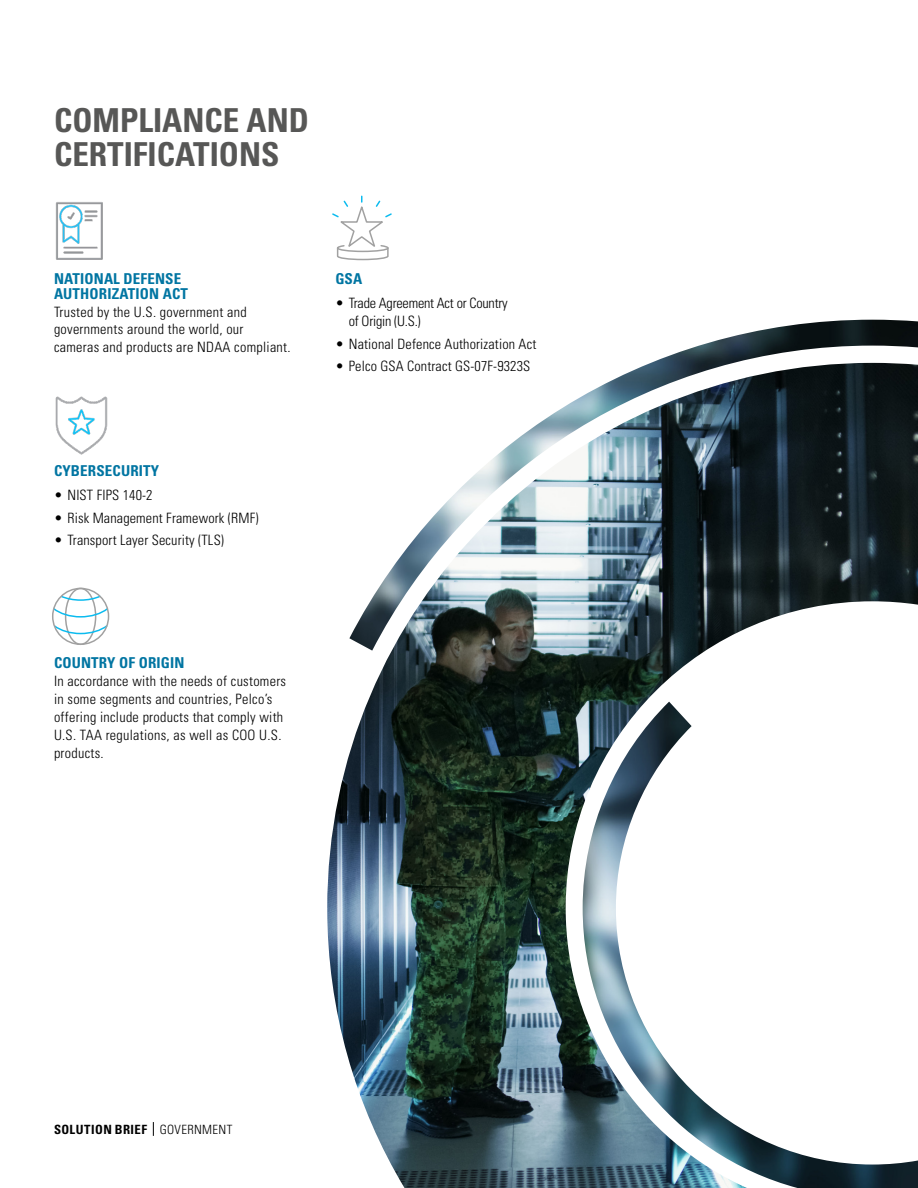
<style>
.page{position:relative;width:918px;height:1188px;background:#fff}
.page>*{position:absolute;margin:0;border:0;box-sizing:border-box;transform-origin:0 0}
.t1{font:700 condensed 33px/34.5px "Univers LT Std";color:#575756}
.t2{font:700 condensed 15px/15px "Univers LT Std";letter-spacing:.01em;color:#0075a2}
.t3{font:300 condensed 14.25px/18px "Univers LT Std";letter-spacing:.02em;color:#000}
.t4{font:300 condensed 14.25px/18px "Univers LT Std";letter-spacing:-.015em;color:#000}
.t5{font:700 condensed 12.75px "Univers LT Std";letter-spacing:.03em;color:#000}
.s1{font-weight:300}
</style>
<div class="page">
<img style="left:327px;top:651px;width:378px;height:537px">
<img style="left:349px;top:320px;width:569px;height:331px">
<img style="left:583px;top:702px;width:335px;height:486px">
<svg style="left:153px;top:1122px;width:1px;height:14px"></svg>
<img style="left:55px;top:202px;width:48px;height:58px">
<img style="left:55px;top:396px;width:53px;height:59px">
<div style="left:65px;top:588px;width:31px;height:57px;border:2px solid #a1a1a1;border-radius:50%"></div>
<svg style="left:52px;top:594px;width:57px;height:24px"></svg>
<svg style="left:53px;top:624px;width:56px;height:11px"></svg>
<div style="left:52px;top:588px;width:57px;height:57px;border:2px solid #a1a1a1;border-radius:50%"></div>
<svg style="left:332px;top:196px;width:60px;height:65px"></svg>
<h1 class="t1" style="left:54px;top:103px;width:256px">COMPLIANCE AND<br>CERTIFICATIONS</h1>
<p class="t2" style="left:54px;top:271px;width:136px">NATIONAL DEFENSE<br>AUTHORIZATION ACT</p>
<p class="t3" style="left:54px;top:302px;width:238px">Trusted by the U.S. government and governments around the world, our cameras and products are NDAA compliant.</p>
<p class="t2" style="left:54px;top:463px;width:107px">CYBERSECURITY</p>
<p class="t3" style="left:54px;top:486px;width:100px">• NIST FIPS 140-2</p>
<p class="t3" style="left:54px;top:509px;width:206px">• Risk Management Framework (RMF)</p>
<p class="t3" style="left:54px;top:531px;width:172px">• Transport Layer Security (TLS)</p>
<p class="t2" style="left:335px;top:271px;width:28px">GSA</p>
<p class="t4" style="left:349px;top:294px;width:160px;text-indent:-13px">• Trade Agreement Act or Country of Origin (U.S.)</p>
<p class="t3" style="left:335px;top:335px;width:202px">• National Defence Authorization Act</p>
<p class="t3" style="left:335px;top:357px;width:197px">• Pelco GSA Contract GS-07F-9323S</p>
<p class="t2" style="left:54px;top:655px;width:132px">COUNTRY OF ORIGIN</p>
<p class="t3" style="left:54px;top:672px;width:234px">In accordance with the needs of customers in some segments and countries, Pelco’s offering include products that comply with U.S. TAA regulations, as well as COO U.S. products.</p>
<p class="t5" style="left:54px;top:1122px;width:180px">SOLUTION BRIEF <span class="s1">GOVERNMENT</span></p>
</div>
